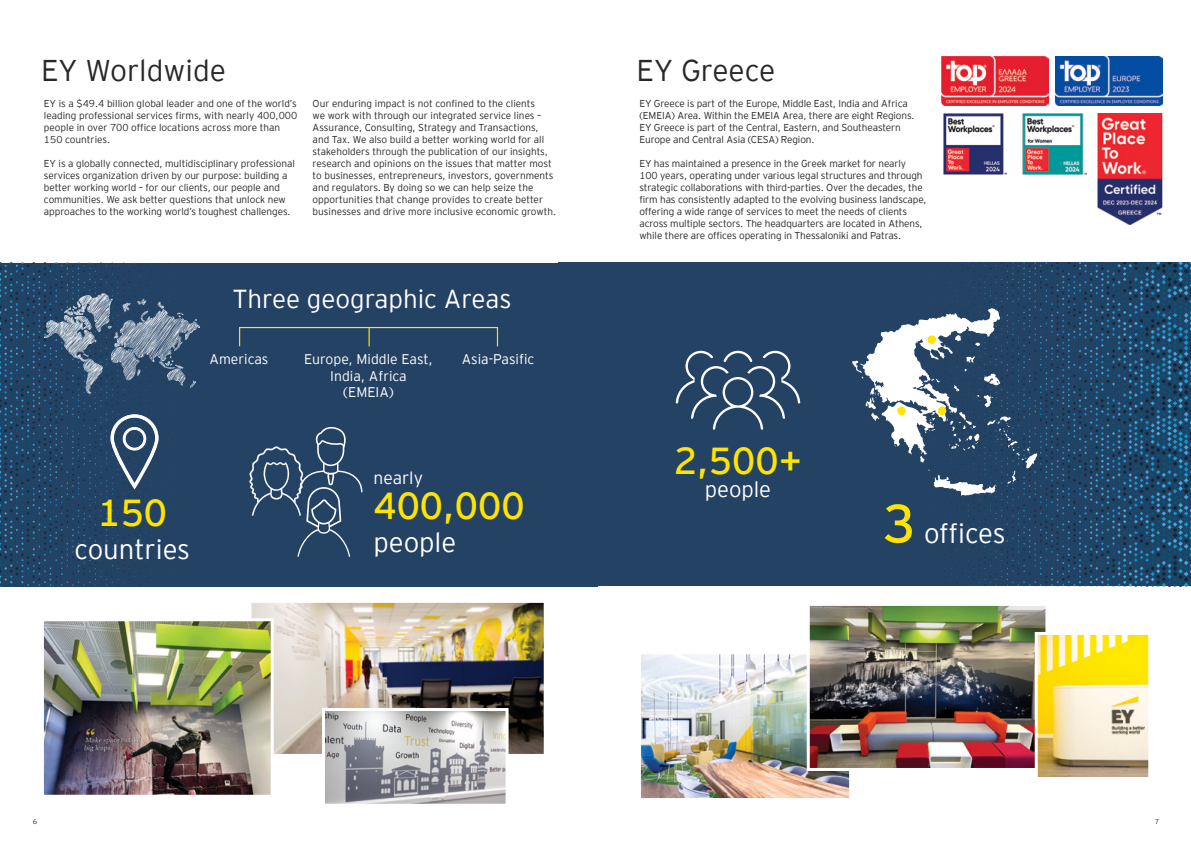
<style>
.page{position:relative;width:1191px;height:842px;background:#fff}
.page>*{position:absolute;margin:0;border:0;box-sizing:border-box;transform-origin:0 0}
.t1{font:37.5px "EY Interstate";color:#ffe400}
.t2{font:300 30px "EY Interstate";color:#292829}
.t3{font:300 27.5px "EY Interstate";color:#fff}
.t4{font:300 26px "EY Interstate";color:#fff}
.t5{font:300 22px "EY Interstate";color:#fff}
.t6{font:300 17.5px "EY Interstate";color:#fff}
.t7{font:300 14px/16.8px "EY Interstate";color:#fff;text-align:center}
.t8{font:300 10px/12px "EY Interstate";letter-spacing:-.01em;color:#292829}
.t9{font:300 7px "EY Interstate";color:#292829}
.s1{font-weight:400;font-size:54px;color:#ffe400}
</style>
<div class="page">
<div style="left:558px;top:263px;width:633px;height:323px;background:#244264"></div>
<img style="left:934px;top:263px;width:257px;height:323px">
<div style="left:0;top:263px;width:597px;height:323px;background:#244264"></div>
<img style="left:0;top:263px;width:163px;height:323px">
<svg style="left:675px;top:350px;width:126px;height:80px"></svg>
<div style="left:239px;top:327px;width:259px;height:20px;border:1px solid #ffe400"></div>
<svg style="left:368px;top:328px;width:2px;height:18px"></svg>
<svg style="left:852px;top:308px;width:185px;height:187px"></svg>
<div style="left:938px;top:407px;width:8px;height:8px;background:#ffe400;border-radius:50%"></div>
<div style="left:927px;top:335px;width:9px;height:9px;background:#ffe400;border-radius:50%"></div>
<div style="left:897px;top:407px;width:8px;height:8px;background:#ffe400;border-radius:50%"></div>
<svg style="left:110px;top:414px;width:49px;height:75px"></svg>
<svg style="left:44px;top:292px;width:156px;height:104px"></svg>
<img style="left:642px;top:655px;width:206px;height:142px">
<div style="left:638px;top:651px;width:214px;height:150px;border:3px solid #fff"></div>
<img style="left:251px;top:603px;width:293px;height:151px">
<img style="left:45px;top:622px;width:225px;height:172px">
<div style="left:41px;top:618px;width:233px;height:180px;border:3px solid #fff"></div>
<img style="left:810px;top:607px;width:234px;height:160px">
<div style="left:806px;top:603px;width:242px;height:168px;border:3px solid #fff"></div>
<img style="left:1038px;top:636px;width:109px;height:140px">
<div style="left:1034px;top:632px;width:117px;height:148px;border:3px solid #fff"></div>
<img style="left:326px;top:712px;width:178px;height:91px">
<div style="left:322px;top:708px;width:186px;height:99px;border:3px solid #fff"></div>
<svg style="left:249px;top:427px;width:113px;height:130px"></svg>
<img style="left:941px;top:57px;width:107px;height:48px">
<img style="left:1055px;top:56px;width:107px;height:50px">
<img style="left:1097px;top:114px;width:66px;height:110px">
<img style="left:943px;top:114px;width:63px;height:61px">
<img style="left:1022px;top:114px;width:64px;height:61px">
<h2 class="t2" style="left:41px;top:49px;width:186px">EY Worldwide</h2>
<p class="t8" style="left:44px;top:97px;width:255px">EY is a $49.4 billion global leader and one of the world’s leading professional services firms, with nearly 400,000 people in over 700 office locations across more than 150 countries.</p>
<p class="t8" style="left:44px;top:157px;width:252px">EY is a globally connected, multidisciplinary professional services organization driven by our purpose: building a better working world – for our clients, our people and communities. We ask better questions that unlock new approaches to the working world’s toughest challenges.</p>
<p class="t8" style="left:313px;top:97px;width:245px">Our enduring impact is not confined to the clients<br>we work with through our integrated service lines – Assurance, Consulting, Strategy and Transactions, and Tax. We also build a better working world for all stakeholders through the publication of our insights, research and opinions on the issues that matter most to businesses, entrepreneurs, investors, governments and regulators. By doing so we can help seize the opportunities that change provides to create better businesses and drive more inclusive economic growth.</p>
<h3 class="t4" style="left:232px;top:280px;width:281px">Three geographic Areas</h3>
<h3 class="t7" style="left:209px;top:350px;width:60px">Americas</h3>
<h3 class="t7" style="left:304px;top:350px;width:130px">Europe, Middle East,<br>India, Africa (EMEIA)</h3>
<h3 class="t7" style="left:462px;top:350px;width:74px">Asia-Pasific</h3>
<h1 class="t1" style="left:97px;top:486px;width:71px">150</h1>
<h3 class="t3" style="left:75px;top:530px;width:117px">countries</h3>
<h3 class="t6" style="left:373px;top:465px;width:51px">nearly</h3>
<h1 class="t1" style="left:373px;top:479px;width:153px">400,000</h1>
<h3 class="t3" style="left:373px;top:522px;width:84px">people</h3>
<h2 class="t2" style="left:636px;top:49px;width:140px">EY Greece</h2>
<p class="t8" style="left:639px;top:97px;width:277px">EY Greece is part of the Europe, Middle East, India and Africa (EMEIA) Area. Within the EMEIA Area, there are eight Regions.<br>EY Greece is part of the Central, Eastern, and Southeastern Europe and Central Asia (CESA) Region.</p>
<p class="t8" style="left:639px;top:157px;width:288px">EY has maintained a presence in the Greek market for nearly 100 years, operating under various legal structures and through strategic collaborations with third-parties. Over the decades, the firm has consistently adapted to the evolving business landscape, offering a wide range of services to meet the needs of clients across multiple sectors. The headquarters are located in Athens, while there are offices operating in Thessaloniki and Patras.</p>
<h1 class="t1" style="left:674px;top:434px;width:129px">2,500+</h1>
<h3 class="t5" style="left:705px;top:474px;width:68px">people</h3>
<h3 class="t3" style="left:882px;top:513px;width:125px"><span class="s1">3</span> offices</h3>
<p class="t9" style="left:33px;top:817px;width:6px">6</p>
<p class="t9" style="left:1154px;top:817px;width:6px">7</p>
</div>
